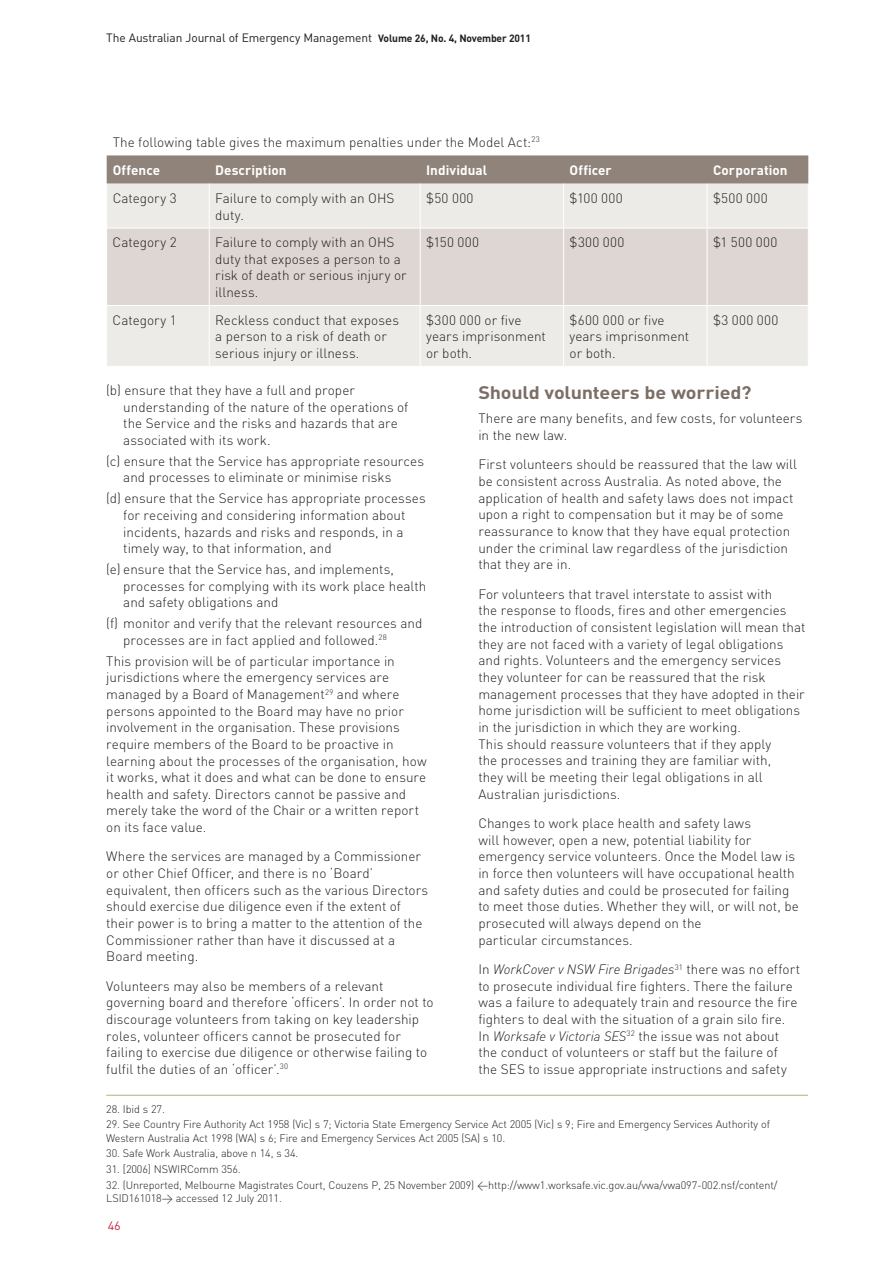
<style>
.page{position:relative;width:893px;height:1263px;background:#fff}
.page>*{position:absolute;margin:0;border:0;box-sizing:border-box;transform-origin:0 0}
.t1{font:700 18px "DIN";letter-spacing:-.01em;color:#7a6e66;scale:1.1 1}
.t2{font:300 13.5px/16.6px "DIN";color:#231f20}
.t3{font:italic 300 13.5px "DINOT";color:#231f20}
.t4{font:700 13.5px "DIN";letter-spacing:.005em;color:#fff}
.t5{font:12px "DIN";letter-spacing:-.01em;color:#231f20}
.t6{font:12px "DIN";color:#c8233f;scale:1.05 1}
.t7{font:300 10.8px/13.5px "DIN";letter-spacing:-.01em;color:#231f20}
.s1{font-weight:700;font-size:10.5px}
.s2{font-weight:700;color:#fff}
.s3{font-family:"DIN";font-style:normal}
.s4{font-family:"DINOT";font-style:italic}
</style>
<div class="page">
<div style="left:107px;top:155px;width:701px;height:29px;background:#8f837a"></div>
<div style="left:107px;top:184px;width:701px;height:182px;background:#ecebe8"></div>
<div style="left:107px;top:229px;width:701px;height:76px;background:#ddd6d2"></div>
<hr style="left:209px;top:184px;width:1px;height:44px;background:#fff">
<hr style="left:420px;top:184px;width:1px;height:44px;background:#fff">
<hr style="left:563px;top:184px;width:1px;height:44px;background:#fff">
<hr style="left:707px;top:184px;width:1px;height:44px;background:#fff">
<hr style="left:106px;top:228px;width:103px;height:1px;background:#fff">
<hr style="left:209px;top:228px;width:211px;height:1px;background:#fff">
<hr style="left:209px;top:228px;width:1px;height:77px;background:#fff">
<hr style="left:420px;top:228px;width:144px;height:1px;background:#fff">
<hr style="left:420px;top:228px;width:1px;height:77px;background:#fff">
<hr style="left:564px;top:228px;width:143px;height:1px;background:#fff">
<hr style="left:563px;top:228px;width:1px;height:77px;background:#fff">
<hr style="left:707px;top:228px;width:102px;height:1px;background:#fff">
<hr style="left:707px;top:228px;width:1px;height:77px;background:#fff">
<hr style="left:106px;top:305px;width:103px;height:1px;background:#fff">
<hr style="left:209px;top:305px;width:211px;height:1px;background:#fff">
<hr style="left:209px;top:306px;width:1px;height:60px;background:#fff">
<hr style="left:420px;top:305px;width:144px;height:1px;background:#fff">
<hr style="left:420px;top:306px;width:1px;height:60px;background:#fff">
<hr style="left:564px;top:305px;width:143px;height:1px;background:#fff">
<hr style="left:563px;top:306px;width:1px;height:60px;background:#fff">
<hr style="left:707px;top:305px;width:102px;height:1px;background:#fff">
<hr style="left:707px;top:306px;width:1px;height:60px;background:#fff">
<hr style="left:106px;top:1095px;width:702px;height:1px;background:#adb47e">
<p class="t5" style="left:106px;top:30px;width:426px">The Australian Journal of Emergency Management <span class="s1">Volume 26, No. 4, November 2011</span></p>
<p class="t2" style="left:113px;top:128px;width:429px;line-height:28.2px">The following table gives the maximum penalties under the Model Act:<sup>23<br></sup><span class="s2">Offence</span></p>
<p class="t4" style="left:215px;top:161px;width:73px">Description</p>
<p class="t4" style="left:426px;top:161px;width:63px">Individual</p>
<p class="t4" style="left:570px;top:161px;width:44px">Officer</p>
<p class="t4" style="left:713px;top:161px;width:76px">Corporation</p>
<p class="t2" style="left:113px;top:190px;width:66px">Category 3</p>
<p class="t2" style="left:215px;top:190px;width:181px">Failure to comply with an OHS duty.</p>
<p class="t2" style="left:426px;top:190px;width:49px">$50 000</p>
<p class="t2" style="left:570px;top:190px;width:55px">$100 000</p>
<p class="t2" style="left:713px;top:190px;width:56px">$500 000</p>
<p class="t2" style="left:113px;top:234px;width:66px">Category 2</p>
<p class="t2" style="left:215px;top:234px;width:193px">Failure to comply with an OHS duty that exposes a person to a risk of death or serious injury or illness.</p>
<p class="t2" style="left:426px;top:234px;width:55px">$150 000</p>
<p class="t2" style="left:570px;top:234px;width:56px">$300 000</p>
<p class="t2" style="left:713px;top:234px;width:66px">$1 500 000</p>
<p class="t2" style="left:113px;top:311px;width:66px">Category 1</p>
<p class="t2" style="left:215px;top:312px;width:185px">Reckless conduct that exposes a person to a risk of death or serious injury or illness.</p>
<p class="t2" style="left:426px;top:312px;width:121px">$300 000 or five years imprisonment or both.</p>
<p class="t2" style="left:570px;top:312px;width:121px">$600 000 or five years imprisonment or both.</p>
<p class="t2" style="left:713px;top:311px;width:67px">$3 000 000</p>
<p class="t2" style="left:123px;top:382px;width:286px;text-indent:-17px">(b) ensure that they have a full and proper understanding of the nature of the operations of the Service and the risks and hazards that are associated with its work.</p>
<p class="t2" style="left:123px;top:452px;width:302px;text-indent:-17px">(c) ensure that the Service has appropriate resources and processes to eliminate or minimise risks</p>
<p class="t2" style="left:123px;top:490px;width:304px;text-indent:-17px">(d) ensure that the Service has appropriate processes for receiving and considering information about incidents, hazards and risks and responds, in a timely way, to that information, and</p>
<p class="t2" style="left:123px;top:561px;width:304px;text-indent:-17px">(e) ensure that the Service has, and implements, processes for complying with its work place health and safety obligations and</p>
<p class="t2" style="left:123px;top:615px;width:301px;text-indent:-17px">(f) monitor and verify that the relevant resources and processes are in fact applied and followed.<sup>28</sup></p>
<p class="t2" style="left:106px;top:652px;width:322px">This provision will be of particular importance in jurisdictions where the emergency services are managed by a Board of Management<sup>29</sup> and where persons appointed to the Board may have no prior involvement in the organisation. These provisions require members of the Board to be proactive in learning about the processes of the organisation, how it works, what it does and what can be done to ensure health and safety. Directors cannot be passive and merely take the word of the Chair or a written report on its face value.</p>
<p class="t2" style="left:106px;top:848px;width:323px">Where the services are managed by a Commissioner or other Chief Officer, and there is no ‘Board’ equivalent, then officers such as the various Directors should exercise due diligence even if the extent of their power is to bring a matter to the attention of the Commissioner rather than have it discussed at a Board meeting.</p>
<p class="t2" style="left:106px;top:977px;width:329px">Volunteers may also be members of a relevant governing board and therefore ‘officers’. In order not to discourage volunteers from taking on key leadership roles, volunteer officers cannot be prosecuted for failing to exercise due diligence or otherwise failing to fulfil the duties of an ‘officer’.<sup>30</sup></p>
<h1 class="t1" style="left:478px;top:381px;width:250px">Should volunteers be worried?</h1>
<p class="t2" style="left:478px;top:410px;width:325px">There are many benefits, and few costs, for volunteers in the new law.</p>
<p class="t2" style="left:478px;top:456px;width:320px">First volunteers should be reassured that the law will be consistent across Australia. As noted above, the application of health and safety laws does not impact upon a right to compensation but it may be of some reassurance to know that they have equal protection under the criminal law regardless of the jurisdiction that they are in.</p>
<p class="t2" style="left:478px;top:585px;width:329px">For volunteers that travel interstate to assist with<br>the response to floods, fires and other emergencies the introduction of consistent legislation will mean that they are not faced with a variety of legal obligations and rights. Volunteers and the emergency services they volunteer for can be reassured that the risk management processes that they have adopted in their home jurisdiction will be sufficient to meet obligations in the jurisdiction in which they are working.<br>This should reassure volunteers that if they apply<br>the processes and training they are familiar with,<br>they will be meeting their legal obligations in all Australian jurisdictions.</p>
<p class="t2" style="left:478px;top:815px;width:322px">Changes to work place health and safety laws<br>will however, open a new, potential liability for emergency service volunteers. Once the Model law is in force then volunteers will have occupational health and safety duties and could be prosecuted for failing to meet those duties. Whether they will, or will not, be prosecuted will always depend on the<br>particular circumstances.</p>
<p class="t3" style="left:478px;top:961px;width:323px"><span class="s3">In</span> WorkCover v NSW Fire Brigades<sup>31</sup> <span class="s3">there was no effort</span></p>
<p class="t2" style="left:478px;top:977px;width:321px">to prosecute individual fire fighters. There the failure was a failure to adequately train and resource the fire fighters to deal with the situation of a grain silo fire.<br>In <span class="s4">Worksafe v Victoria SES</span><sup>32</sup> the issue was not about the conduct of volunteers or staff but the failure of the SES to issue appropriate instructions and safety</p>
<p class="t7" style="left:106px;top:1102px;width:60px">28. Ibid s 27.</p>
<p class="t7" style="left:106px;top:1117px;width:665px">29. See Country Fire Authority Act 1958 (Vic) s 7; Victoria State Emergency Service Act 2005 (Vic) s 9; Fire and Emergency Services Authority of<br>Western Australia Act 1998 (WA) s 6; Fire and Emergency Services Act 2005 (SA) s 10.</p>
<p class="t7" style="left:106px;top:1147px;width:194px">30. Safe Work Australia, above n 14, s 34.</p>
<p class="t7" style="left:106px;top:1162px;width:136px">31. [2006] NSWIRComm 356.</p>
<p class="t7" style="left:106px;top:1178px;width:673px">32. (Unreported, Melbourne Magistrates Court, Couzens P, 25 November 2009) &lt;http://www1.worksafe.vic.gov.au/vwa/vwa097-002.nsf/content/<br>LSID161018&gt; accessed 12 July 2011.</p>
<p class="t6" style="left:108px;top:1218px;width:14px">46</p>
</div>
